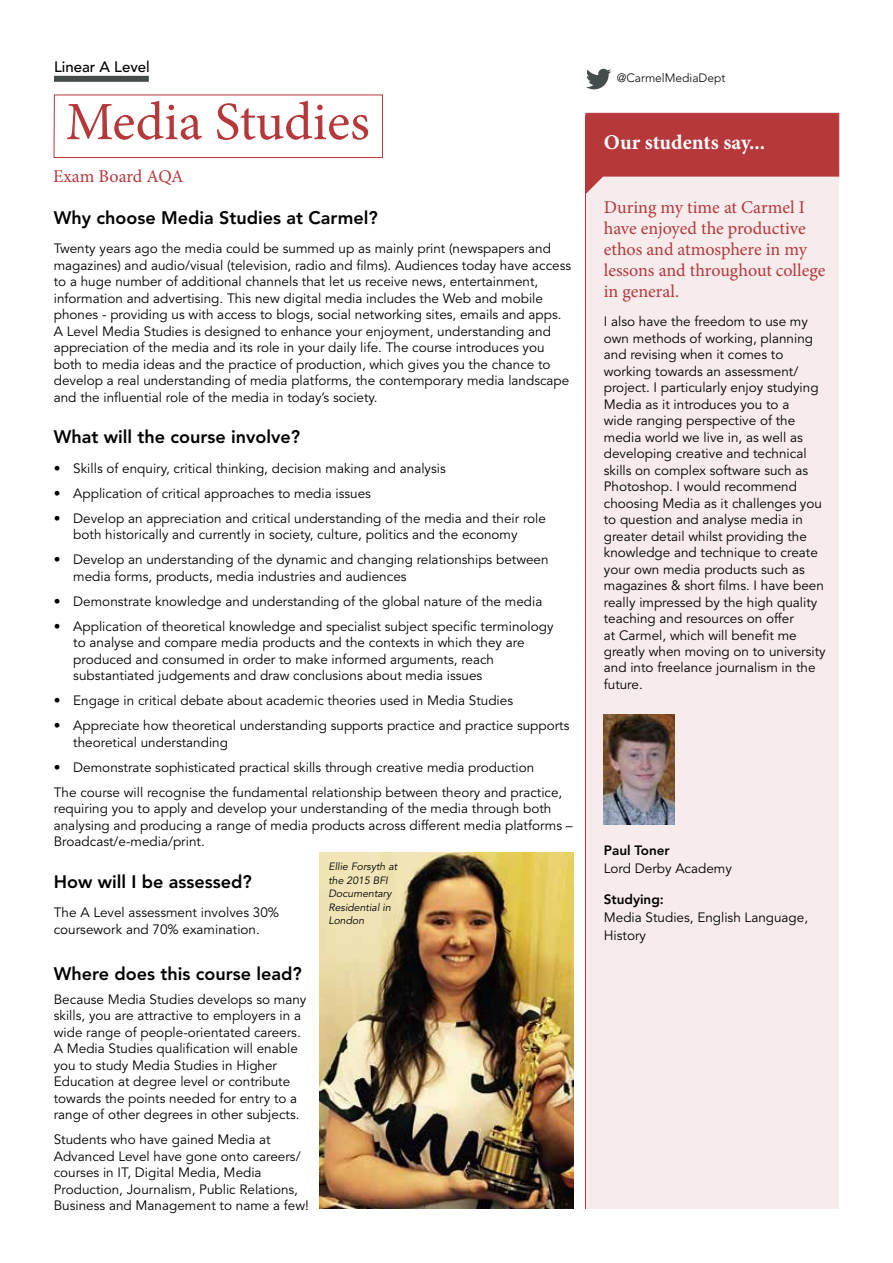
<style>
.page{position:relative;width:893px;height:1263px;background:#fff}
.page>*{position:absolute;margin:0;border:0;box-sizing:border-box;transform-origin:0 0}
.t1{font:54px "Minion Pro";color:#b6383b}
.t2{font:700 21px "Minion Pro";color:#fff}
.t3{font:18px/21px "Minion Pro";letter-spacing:-.005em;color:#b6383b}
.t4{font:800 18px "Avenir";color:#000}
.t5{font:500 15px "Avenir";color:#000}
.t6{font:13.5px/16.5px "Avenir";color:#000}
.t7{font:800 13.5px "Avenir";color:#000}
.t8{font:300 12px "Avenir";color:#000}
.t9{font:italic 10.5px/13.5px "Avenir";color:#000}
</style>
<div class="page">
<div style="left:586px;top:171px;width:253px;height:1038px;background:#f7ebeb"></div>
<div style="left:54px;top:76px;width:95px;height:6px;background:#464b4b"></div>
<div style="left:54px;top:95px;width:329px;height:63px;border:1px solid #b6383b"></div>
<svg style="left:586px;top:113px;width:253px;height:81px"></svg>
<hr style="left:585px;top:115px;width:1px;height:1094px;background:#b6383b">
<img style="left:604px;top:714px;width:70px;height:110px">
<svg style="left:586px;top:69px;width:25px;height:20px"></svg>
<img style="left:320px;top:852px;width:253px;height:357px">
<p class="t5" style="left:54px;top:58px;width:97px">Linear A Level</p>
<h1 class="t1" style="left:66px;top:86px;width:306px">Media Studies</h1>
<h3 class="t3" style="left:53px;top:166px;width:132px">Exam Board AQA</h3>
<h3 class="t4" style="left:54px;top:207px;width:325px">Why choose Media Studies at Carmel?</h3>
<p class="t6" style="left:54px;top:241px;width:519px">Twenty years ago the media could be summed up as mainly print (newspapers and magazines) and audio/visual (television, radio and films). Audiences today have access to a huge number of additional channels that let us receive news, entertainment, information and advertising. This new digital media includes the Web and mobile phones - providing us with access to blogs, social networking sites, emails and apps.<br>A Level Media Studies is designed to enhance your enjoyment, understanding and appreciation of the media and its role in your daily life. The course introduces you both to media ideas and the practice of production, which gives you the chance to develop a real understanding of media platforms, the contemporary media landscape and the influential role of the media in today’s society.</p>
<h3 class="t4" style="left:54px;top:427px;width:248px">What will the course involve?</h3>
<p class="t6" style="left:54px;top:460px;width:393px">• Skills of enquiry, critical thinking, decision making and analysis</p>
<p class="t6" style="left:54px;top:485px;width:319px">• Application of critical approaches to media issues</p>
<p class="t6" style="left:73px;top:510px;width:474px;text-indent:-19px">• Develop an appreciation and critical understanding of the media and their role both historically and currently in society, culture, politics and the economy</p>
<p class="t6" style="left:73px;top:552px;width:477px;text-indent:-19px">• Develop an understanding of the dynamic and changing relationships between media forms, products, media industries and audiences</p>
<p class="t6" style="left:54px;top:593px;width:490px">• Demonstrate knowledge and understanding of the global nature of the media</p>
<p class="t6" style="left:73px;top:618px;width:482px;text-indent:-19px">• Application of theoretical knowledge and specialist subject specific terminology to analyse and compare media products and the contexts in which they are produced and consumed in order to make informed arguments, reach substantiated judgements and draw conclusions about media issues</p>
<p class="t6" style="left:54px;top:693px;width:461px">• Engage in critical debate about academic theories used in Media Studies</p>
<p class="t6" style="left:73px;top:718px;width:498px;text-indent:-19px">• Appreciate how theoretical understanding supports practice and practice supports theoretical understanding</p>
<p class="t6" style="left:54px;top:755px;width:510px;line-height:25px">• Demonstrate sophisticated practical skills through creative media production<br>The course will recognise the fundamental relationship between theory and practice,</p>
<p class="t6" style="left:54px;top:801px;width:520px">requiring you to apply and develop your understanding of the media through both analysing and producing a range of media products across different media platforms –<br>Broadcast/e-media/print.</p>
<h3 class="t4" style="left:54px;top:871px;width:199px">How will I be assessed?</h3>
<p class="t6" style="left:54px;top:904px;width:227px">The A Level assessment involves 30% coursework and 70% examination.</p>
<h3 class="t4" style="left:54px;top:963px;width:249px">Where does this course lead?</h3>
<p class="t6" style="left:54px;top:991px;width:254px">Because Media Studies develops so many skills, you are attractive to employers in a wide range of people-orientated careers.<br>A Media Studies qualification will enable you to study Media Studies in Higher Education at degree level or contribute towards the points needed for entry to a range of other degrees in other subjects.</p>
<p class="t6" style="left:54px;top:1132px;width:257px">Students who have gained Media at Advanced Level have gone onto careers/ courses in IT, Digital Media, Media Production, Journalism, Public Relations, Business and Management to name a few!</p>
<p class="t9" style="left:328px;top:860px;width:70px">Ellie Forsyth at the 2015 BFI<br>Documentary<br>Residential in<br>London</p>
<p class="t8" style="left:617px;top:71px;width:110px">@CarmelMediaDept</p>
<h2 class="t2" style="left:604px;top:127px;width:163px">Our students say...</h2>
<h3 class="t3" style="left:604px;top:197px;width:223px">During my time at Carmel I have enjoyed the productive ethos and atmosphere in my lessons and throughout college in general.</h3>
<p class="t6" style="left:604px;top:313px;width:223px">I also have the freedom to use my own methods of working, planning and revising when it comes to working towards an assessment/ project. I particularly enjoy studying<br>Media as it introduces you to a<br>wide ranging perspective of the media world we live in, as well as developing creative and technical skills on complex software such as<br>Photoshop. I would recommend choosing Media as it challenges you to question and analyse media in greater detail whilst providing the knowledge and technique to create your own media products such as magazines &amp; short films. I have been really impressed by the high quality teaching and resources on offer<br>at Carmel, which will benefit me greatly when moving on to university and into freelance journalism in the future.</p>
<p class="t7" style="left:604px;top:842px;width:67px">Paul Toner</p>
<p class="t6" style="left:604px;top:861px;width:130px">Lord Derby Academy</p>
<p class="t7" style="left:604px;top:891px;width:62px">Studying:</p>
<p class="t6" style="left:604px;top:909px;width:206px;line-height:18px">Media Studies, English Language,<br>History</p>
</div>
